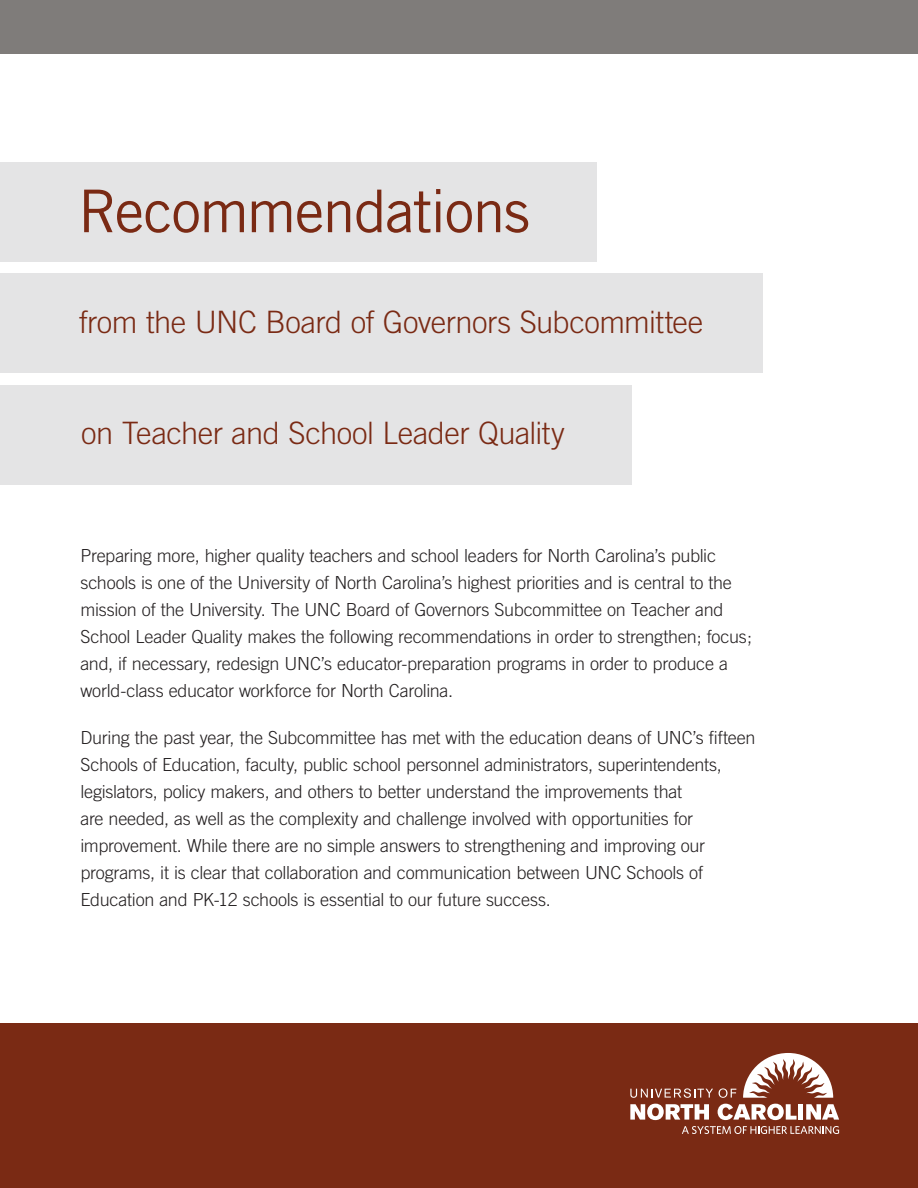
<style>
.page{position:relative;width:918px;height:1188px;background:#fff}
.page>*{position:absolute;margin:0;border:0;box-sizing:border-box;transform-origin:0 0}
.t1{font:58.95px "Trade Gothic";letter-spacing:-.03em;color:#7a2a14}
.t2{font:300 30.9px "Trade Gothic";letter-spacing:-.015em;color:#7a2a14}
.t3{font:300 18px/27px "Trade Gothic";letter-spacing:-.015em;color:#231f20}
</style>
<div class="page">
<div style="left:0;top:0;width:918px;height:54px;background:#7f7c7a"></div>
<div style="left:0;top:1024px;width:918px;height:164px;background:#7a2a14"></div>
<div style="left:0;top:162px;width:597px;height:99px;background:#e4e4e5"></div>
<div style="left:0;top:274px;width:762px;height:99px;background:#e4e4e5"></div>
<div style="left:0;top:385px;width:632px;height:100px;background:#e4e4e5"></div>
<svg style="left:630px;top:1088px;width:83px;height:10px"></svg>
<svg style="left:719px;top:1088px;width:17px;height:10px"></svg>
<svg style="left:630px;top:1104px;width:79px;height:16px"></svg>
<svg style="left:718px;top:1104px;width:79px;height:16px"></svg>
<div style="left:798px;top:1104px;width:5px;height:16px;background:#fff"></div>
<svg style="left:806px;top:1104px;width:33px;height:16px"></svg>
<svg style="left:743px;top:1053px;width:90px;height:45px"></svg>
<svg style="left:682px;top:1126px;width:157px;height:8px"></svg>
<h1 class="t1" style="left:78px;top:176px;width:453px">Recommendations</h1>
<h2 class="t2" style="left:79px;top:303px;width:626px">from the UNC Board of Governors Subcommittee</h2>
<h2 class="t2" style="left:81px;top:415px;width:485px">on Teacher and School Leader Quality</h2>
<p class="t3" style="left:80px;top:541px;width:673px">Preparing more, higher quality teachers and school leaders for North Carolina’s public schools is one of the University of North Carolina’s highest priorities and is central to the mission of the University. The UNC Board of Governors Subcommittee on Teacher and School Leader Quality makes the following recommendations in order to strengthen; focus; and, if necessary, redesign UNC’s educator-preparation programs in order to produce a world-class educator workforce for North Carolina.</p>
<p class="t3" style="left:80px;top:724px;width:677px">During the past year, the Subcommittee has met with the education deans of UNC’s fifteen Schools of Education, faculty, public school personnel administrators, superintendents, legislators, policy makers, and others to better understand the improvements that<br>are needed, as well as the complexity and challenge involved with opportunities for improvement. While there are no simple answers to strengthening and improving our programs, it is clear that collaboration and communication between UNC Schools of Education and PK-12 schools is essential to our future success.</p>
</div>
